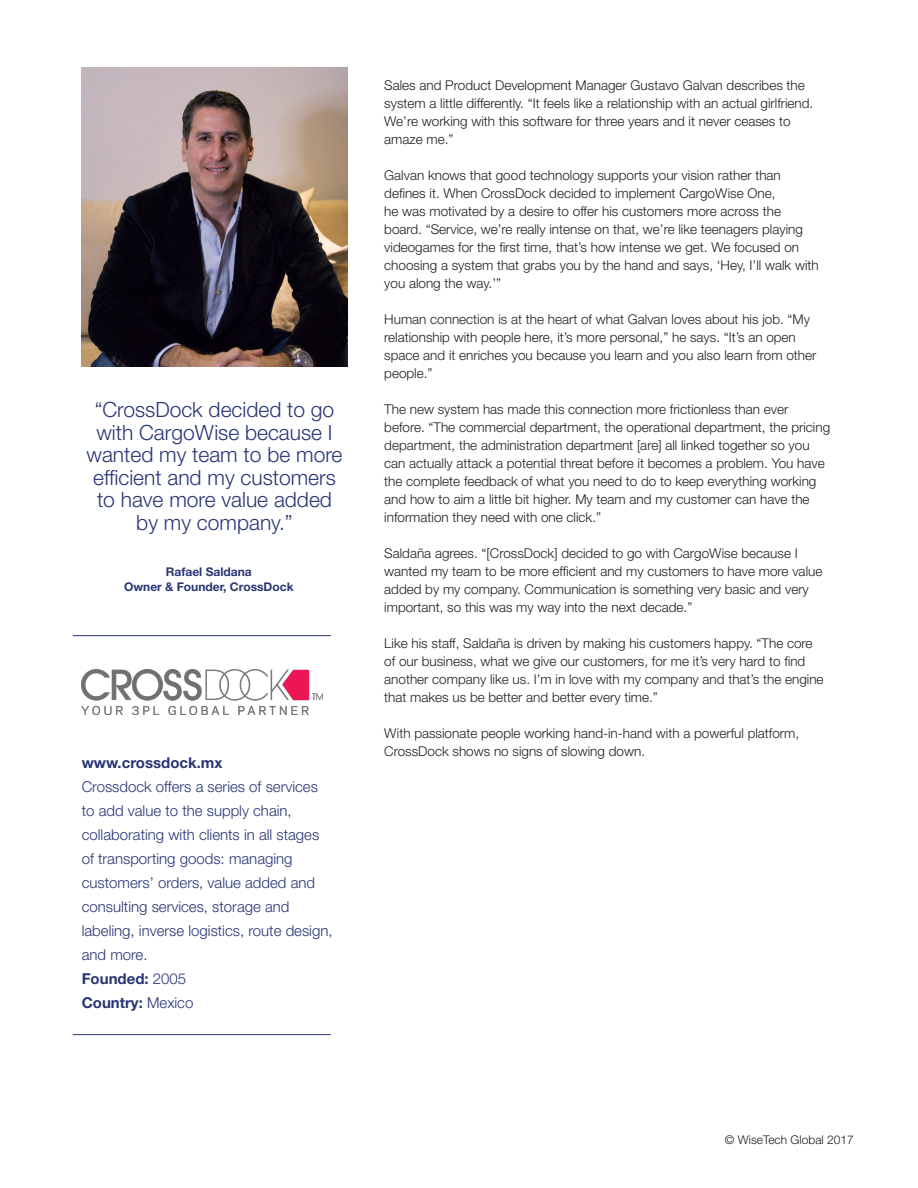
<style>
.page{position:relative;width:918px;height:1188px;background:#fff}
.page>*{position:absolute;margin:0;border:0;box-sizing:border-box;transform-origin:0 0}
.Pull_quote{font:300 21px/22.5px "Helvetica Neue LT Std";color:#293575;text-align:center}
.t1{font:300 15px/24px "Helvetica Neue LT Std";color:#293575}
.Body_Copy_style{font:300 13.5px/18px "Helvetica Neue LT Std";color:#231f20}
.Quote_name{font:700 12px/15px "Helvetica Neue LT Std";color:#293575;text-align:center}
.t2{font:300 12px "Helvetica Neue LT Std";color:#1d1d1d}
.s1{font-weight:700}
</style>
<div class="page">
<hr style="left:73px;top:635px;width:258px;height:1px;background:#293575">
<hr style="left:73px;top:1034px;width:258px;height:1px;background:#293575">
<img style="left:81px;top:68px;width:266px;height:298px">
<img style="left:81px;top:670px;width:242px;height:45px">
<p class="Pull_quote" style="left:87px;top:398px;width:257px">“CrossDock decided to go with CargoWise because I wanted my team to be more efficient and my customers to have more value added by my company.”</p>
<p class="Quote_name" style="left:124px;top:564px;width:171px">Rafael Saldana<br>Owner &amp; Founder, CrossDock</p>
<p class="t1" style="left:82px;top:750px;width:252px"><span class="s1">www.crossdock.mx<br></span>Crossdock offers a series of services to add value to the supply chain, collaborating with clients in all stages of transporting goods: managing customers’ orders, value added and consulting services, storage and labeling, inverse logistics, route design, and more.<br><span class="s1">Founded:</span> 2005<br><span class="s1">Country:</span> Mexico</p>
<p class="Body_Copy_style" style="left:384px;top:76px;width:431px">Sales and Product Development Manager Gustavo Galvan describes the system a little differently. “It feels like a relationship with an actual girlfriend.<br>We’re working with this software for three years and it never ceases to amaze me.”</p>
<p class="Body_Copy_style" style="left:384px;top:166px;width:436px">Galvan knows that good technology supports your vision rather than defines it. When CrossDock decided to implement CargoWise One,<br>he was motivated by a desire to offer his customers more across the board. “Service, we’re really intense on that, we’re like teenagers playing videogames for the first time, that’s how intense we get. We focused on choosing a system that grabs you by the hand and says, ‘Hey, I’ll walk with you along the way.’”</p>
<p class="Body_Copy_style" style="left:384px;top:310px;width:434px">Human connection is at the heart of what Galvan loves about his job. “My relationship with people here, it’s more personal,” he says. “It’s an open space and it enriches you because you learn and you also learn from other people.”</p>
<p class="Body_Copy_style" style="left:384px;top:400px;width:447px">The new system has made this connection more frictionless than ever before. “The commercial department, the operational department, the pricing department, the administration department [are] all linked together so you can actually attack a potential threat before it becomes a problem. You have the complete feedback of what you need to do to keep everything working and how to aim a little bit higher. My team and my customer can have the information they need with one click.”</p>
<p class="Body_Copy_style" style="left:384px;top:544px;width:440px">Saldaña agrees. “[CrossDock] decided to go with CargoWise because I wanted my team to be more efficient and my customers to have more value added by my company. Communication is something very basic and very important, so this was my way into the next decade.”</p>
<p class="Body_Copy_style" style="left:384px;top:634px;width:441px">Like his staff, Saldaña is driven by making his customers happy. “The core of our business, what we give our customers, for me it’s very hard to find another company like us. I’m in love with my company and that’s the engine that makes us be better and better every time.”</p>
<p class="Body_Copy_style" style="left:384px;top:724px;width:416px">With passionate people working hand-in-hand with a powerful platform,<br>CrossDock shows no signs of slowing down.</p>
<p class="t2" style="left:725px;top:1132px;width:131px">© WiseTech Global 2017</p>
</div>
